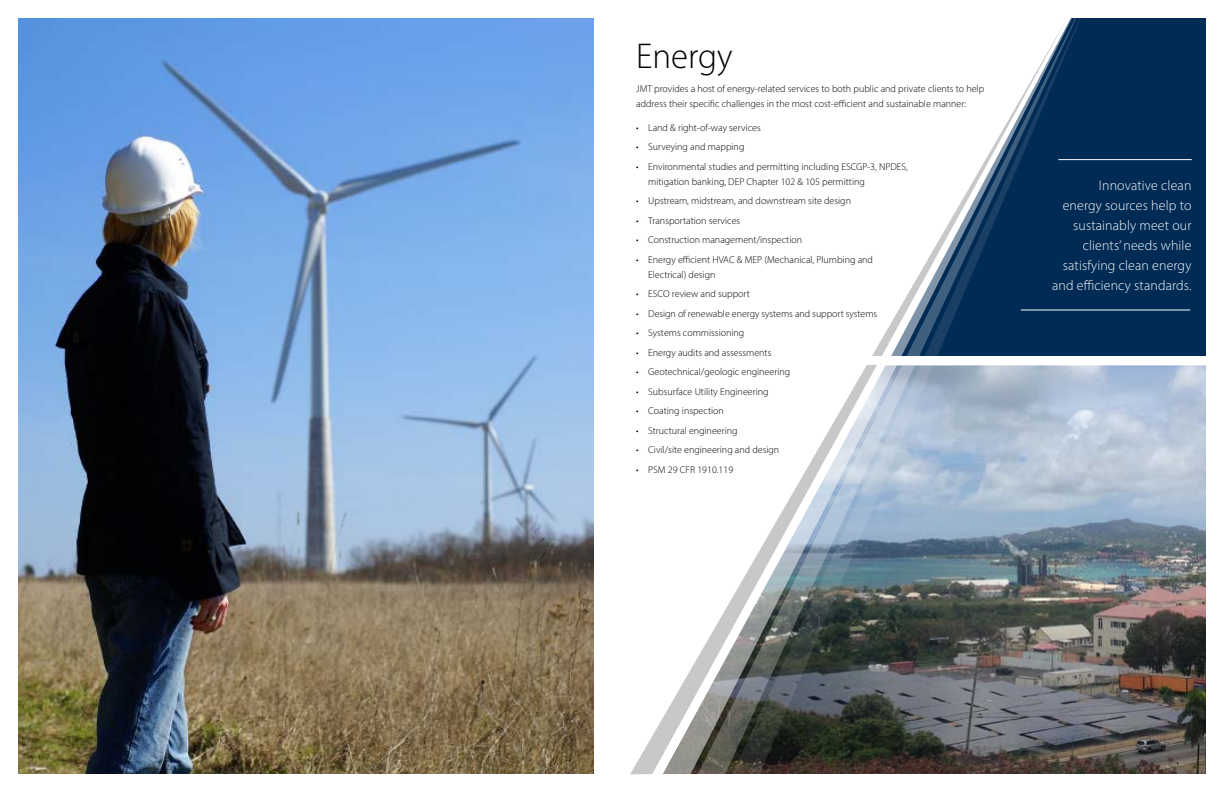
<style>
.page{position:relative;width:1224px;height:792px;background:#fff}
.page>*{position:absolute;margin:0;border:0;box-sizing:border-box;transform-origin:0 0}
.t1{font:300 36px "Myriad Pro";color:#000}
.t2{font:300 14px/20px "Myriad Pro";letter-spacing:.01em;color:#fff;text-align:right}
.t3{font:300 10px/15px "Myriad Pro";color:#000}
</style>
<div class="page">
<img style="left:1092px;top:365px;width:114px;height:409px">
<div style="left:1092px;top:18px;width:114px;height:338px;background:#002b55"></div>
<img style="left:18px;top:18px;width:576px;height:756px">
<hr style="left:1058px;top:159px;width:134px;height:1px;background:#fff">
<hr style="left:1021px;top:309px;width:169px;height:1px;background:#fff">
<svg style="left:1067px;top:18px;width:22px;height:756px;background:#4e657c"></svg>
<svg style="left:630px;top:24px;width:437px;height:750px"></svg>
<div style="left:851px;top:356px;width:355px;height:9px;background:#fff"></div>
<h1 class="t1" style="left:636px;top:34px;width:98px">Energy</h1>
<p class="t3" style="left:636px;top:81px;width:350px">JMT provides a host of energy-related services to both public and private clients to help address their specific challenges in the most cost-efficient and sustainable manner:</p>
<p class="t3" style="left:636px;top:120px;width:126px">• Land &amp; right-of-way services</p>
<p class="t3" style="left:636px;top:139px;width:110px">• Surveying and mapping</p>
<p class="t3" style="left:648px;top:159px;width:261px;text-indent:-12px">• Environmental studies and permitting including ESCGP-3, NPDES, mitigation banking, DEP Chapter 102 &amp; 105 permitting</p>
<p class="t3" style="left:636px;top:193px;width:216px">• Upstream, midstream, and downstream site design</p>
<p class="t3" style="left:636px;top:213px;width:106px">• Transportation services</p>
<p class="t3" style="left:636px;top:232px;width:167px">• Construction management/inspection</p>
<p class="t3" style="left:648px;top:252px;width:226px;text-indent:-12px">• Energy efficient HVAC &amp; MEP (Mechanical, Plumbing and<br>Electrical) design</p>
<p class="t3" style="left:636px;top:286px;width:115px">• ESCO review and support</p>
<p class="t3" style="left:636px;top:306px;width:243px">• Design of renewable energy systems and support systems</p>
<p class="t3" style="left:636px;top:325px;width:110px">• Systems commissioning</p>
<p class="t3" style="left:636px;top:345px;width:137px">• Energy audits and assessments</p>
<p class="t3" style="left:636px;top:364px;width:156px">• Geotechnical/geologic engineering</p>
<p class="t3" style="left:636px;top:384px;width:134px">• Subsurface Utility Engineering</p>
<p class="t3" style="left:636px;top:403px;width:89px">• Coating inspection</p>
<p class="t3" style="left:636px;top:423px;width:103px">• Structural engineering</p>
<p class="t3" style="left:636px;top:442px;width:145px">• Civil/site engineering and design</p>
<p class="t3" style="left:636px;top:462px;width:99px">• PSM 29 CFR 1910.119</p>
<h2 class="t2" style="left:1052px;top:175px;width:141px">Innovative clean<br>energy sources help to sustainably meet our clients’ needs while satisfying clean energy and efficiency standards.</h2>
</div>
